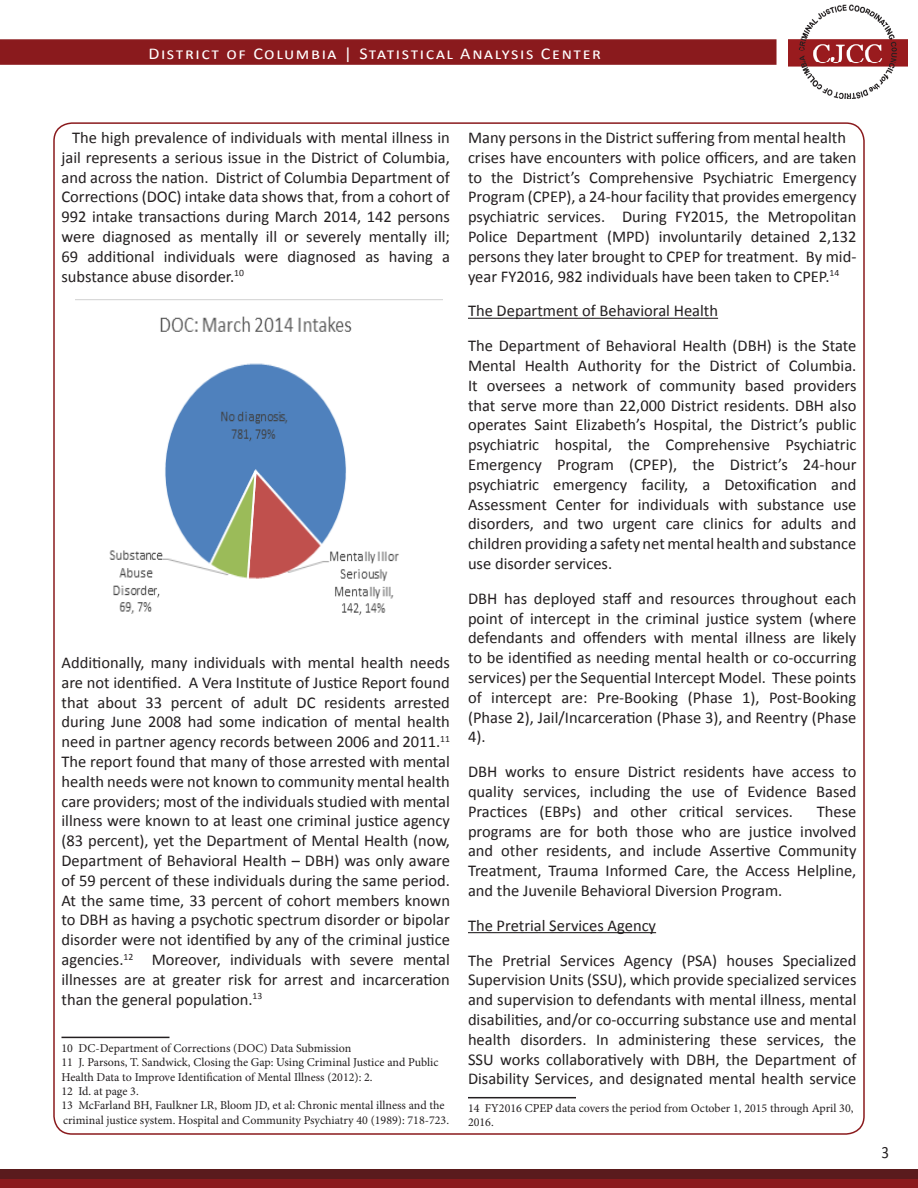
<style>
.page{position:relative;width:918px;height:1188px;background:#fff}
.page>*{position:absolute;margin:0;border:0;box-sizing:border-box;transform-origin:0 0}
.t1{font:17.25px "Calibri";color:#231f20;scale:.87 1}
.t2{font:16.5px/19.8px "Calibri";color:#231f20;text-align:justify}
.t3{font:16.5px "Calibri";letter-spacing:.09em;color:#fff;scale:1.09 1}
.t4{font:12px/14.4px "Minion Pro";color:#231f20}
</style>
<div class="page">
<div style="left:0;top:39px;width:777px;height:26px;background:#8a1a1d;border:2px solid #8a1a1d"></div>
<img style="left:789px;top:4px;width:119px;height:95px">
<div style="left:1px;top:1169px;width:917px;height:10px;background:#5a1b1d"></div>
<div style="left:0;top:1180px;width:918px;height:8px;background:#8a1a1d"></div>
<img style="left:109px;top:316px;width:290px;height:300px">
<hr style="left:62px;top:1037px;width:108px;height:1px;background:#231f20">
<hr style="left:468px;top:318px;width:250px;height:1px;background:#231f20">
<hr style="left:468px;top:932px;width:188px;height:1px;background:#231f20">
<hr style="left:468px;top:1097px;width:108px;height:1px;background:#231f20">
<p class="t3" style="left:148px;top:43px;width:417px">District of Columbia | Statistical Analysis Center</p>
<p class="t2" style="left:62px;top:128px;width:390px;text-indent:10px">The high prevalence of individuals with mental illness in jail represents a serious issue in the District of Columbia, and across the nation. District of Columbia Department of Corrections (DOC) intake data shows that, from a cohort of 992 intake transactions during March 2014, 142 persons were diagnosed as mentally ill or severely mentally ill; 69 additional individuals were diagnosed as having a substance abuse disorder.<sup>10</sup></p>
<p class="t2" style="left:61px;top:653px;width:390px">Additionally, many individuals with mental health needs are not identified. A Vera Institute of Justice Report found that about 33 percent of adult DC residents arrested during June 2008 had some indication of mental health need in partner agency records between 2006 and 2011.<sup>11<br></sup>The report found that many of those arrested with mental health needs were not known to community mental health care providers; most of the individuals studied with mental illness were known to at least one criminal justice agency (83 percent), yet the Department of Mental Health (now, Department of Behavioral Health – DBH) was only aware of 59 percent of these individuals during the same period.<br>At the same time, 33 percent of cohort members known to DBH as having a psychotic spectrum disorder or bipolar disorder were not identified by any of the criminal justice agencies.<sup>12</sup> Moreover, individuals with severe mental illnesses are at greater risk for arrest and incarceration than the general population.<sup>13</sup></p>
<p class="t4" style="left:62px;top:1041px;width:291px">10 DC-Department of Corrections (DOC) Data Submission</p>
<p class="t4" style="left:62px;top:1055px;width:379px">11 J. Parsons, T. Sandwick, Closing the Gap: Using Criminal Justice and Public<br>Health Data to Improve Identification of Mental Illness (2012): 2.</p>
<p class="t4" style="left:62px;top:1084px;width:79px">12 Id. at page 3.</p>
<p class="t4" style="left:62px;top:1098px;width:389px">13 McFarland BH, Faulkner LR, Bloom JD, et al: Chronic mental illness and the criminal justice system. Hospital and Community Psychiatry 40 (1989): 718-723.</p>
<p class="t2" style="left:468px;top:128px;width:390px;text-align:left">Many persons in the District suffering from mental health crises have encounters with police officers, and are taken to the District’s Comprehensive Psychiatric Emergency Program (CPEP), a 24-hour facility that provides emergency psychiatric services. During FY2015, the Metropolitan Police Department (MPD) involuntarily detained 2,132 persons they later brought to CPEP for treatment. By mid&shy;year FY2016, 982 individuals have been taken to CPEP.<sup>14</sup></p>
<p class="t2" style="left:468px;top:301px;width:252px">The Department of Behavioral Health</p>
<p class="t2" style="left:468px;top:336px;width:390px">The Department of Behavioral Health (DBH) is the State Mental Health Authority for the District of Columbia.<br>It oversees a network of community based providers that serve more than 22,000 District residents. DBH also operates Saint Elizabeth’s Hospital, the District’s public psychiatric hospital, the Comprehensive Psychiatric Emergency Program (CPEP), the District’s 24-hour psychiatric emergency facility, a Detoxification and Assessment Center for individuals with substance use disorders, and two urgent care clinics for adults and children providing a safety net mental health and substance use disorder services.</p>
<p class="t2" style="left:468px;top:588px;width:390px">DBH has deployed staff and resources throughout each point of intercept in the criminal justice system (where defendants and offenders with mental illness are likely to be identified as needing mental health or co-occurring services) per the Sequential Intercept Model. These points of intercept are: Pre-Booking (Phase 1), Post-Booking (Phase 2), Jail/Incarceration (Phase 3), and Reentry (Phase 4).</p>
<p class="t2" style="left:468px;top:762px;width:390px">DBH works to ensure District residents have access to quality services, including the use of Evidence Based Practices (EBPs) and other critical services.</p>
<p class="t2" style="left:468px;top:801px;width:390px;text-indent:349px">These programs are for both those who are justice involved and other residents, and include Assertive Community Treatment, Trauma Informed Care, the Access Helpline, and the Juvenile Behavioral Diversion Program.</p>
<p class="t2" style="left:468px;top:915px;width:190px">The Pretrial Services Agency</p>
<p class="t2" style="left:468px;top:950px;width:390px">The Pretrial Services Agency (PSA) houses Specialized Supervision Units (SSU), which provide specialized services and supervision to defendants with mental illness, mental disabilities, and/or co-occurring substance use and mental health disorders. In administering these services, the SSU works collaboratively with DBH, the Department of Disability Services, and designated mental health service</p>
<p class="t4" style="left:468px;top:1101px;width:387px">14 FY2016 CPEP data covers the period from October 1, 2015 through April 30,<br>2016.</p>
<p class="t1" style="left:882px;top:1141px;width:10px">3</p>
</div>
